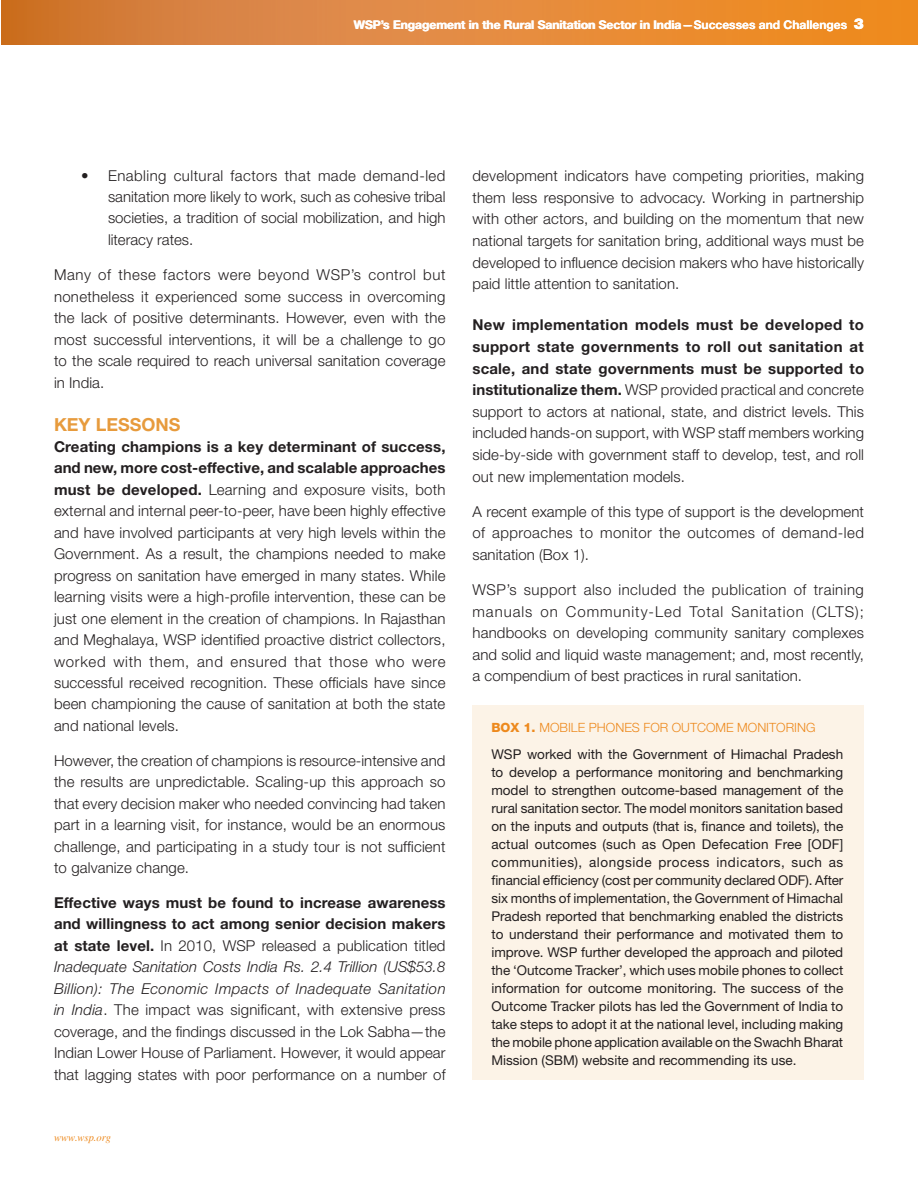
<style>
.page{position:relative;width:918px;height:1188px;background:#fff}
.page>*{position:absolute;margin:0;border:0;box-sizing:border-box;transform-origin:0 0}
.sub3{font:700 18px "Helvetica Neue";color:#e79b3d}
.body{font:300 15px/21.5px "Helvetica Neue";letter-spacing:.005em;color:#231f20;text-align:justify}
.t1{font:13.5px/18px "Helvetica Neue LT Std";color:#231f20;text-align:justify}
.sub1{font:300 12.75px "Helvetica Neue";color:#ed891d}
.Running_Header2{font:700 12px "Helvetica Neue";color:#fff}
.t2{font:italic 10.5px "Times";color:#ed891d}
.s1{font-weight:900;font-size:15px}
.s2{font-weight:700}
.s3{font-style:italic}
.s4{font-weight:800}
</style>
<div class="page">
<img style="left:2px;top:0;width:916px;height:45px">
<div style="left:472px;top:706px;width:392px;height:374px;background:#fcf3e7"></div>
<p class="Running_Header2" style="left:354px;top:17px;width:511px">WSP’s Engagement in the Rural Sanitation Sector in India—Successes and Challenges <span class="s1">3</span></p>
<p class="Running_Header2" style="left:684px;top:17px;width:7px">–</p>
<p class="body" style="left:108px;top:165px;width:339px;text-indent:-27px">• Enabling cultural factors that made demand-led sanitation more likely to work, such as cohesive tribal societies, a tradition of social mobilization, and high literacy rates.</p>
<p class="body" style="left:54px;top:264px;width:393px">Many of these factors were beyond WSP’s control but nonetheless it experienced some success in overcoming the lack of positive determinants. However, even with the most successful interventions, it will be a challenge to go to the scale required to reach universal sanitation coverage in India.</p>
<p class="sub3" style="left:54px;top:413px;width:128px">KEY LESSONS</p>
<p class="body" style="left:54px;top:436px;width:393px"><span class="s2">Creating champions is a key determinant of success, and new, more cost-effective, and scalable approaches must be developed.</span> Learning and exposure visits, both external and internal peer-to-peer, have been highly effective and have involved participants at very high levels within the Government. As a result, the champions needed to make progress on sanitation have emerged in many states. While learning visits were a high-profile intervention, these can be just one element in the creation of champions. In Rajasthan and Meghalaya, WSP identified proactive district collectors, worked with them, and ensured that those who were successful received recognition. These officials have since been championing the cause of sanitation at both the state and national levels.</p>
<p class="body" style="left:54px;top:749px;width:393px">However, the creation of champions is resource-intensive and the results are unpredictable. Scaling-up this approach so that every decision maker who needed convincing had taken part in a learning visit, for instance, would be an enormous challenge, and participating in a study tour is not sufficient to galvanize change.</p>
<p class="body" style="left:54px;top:892px;width:393px"><span class="s2">Effective ways must be found to increase awareness and willingness to act among senior decision makers at state level.</span> In 2010, WSP released a publication titled <span class="s3">Inadequate Sanitation Costs India Rs. 2.4 Trillion (US$53.8<br>Billion): The Economic Impacts of Inadequate Sanitation in India</span>. The impact was significant, with extensive press coverage, and the findings discussed in the Lok Sabha—the Indian Lower House of Parliament. However, it would appear that lagging states with poor performance on a number of</p>
<p class="t2" style="left:54px;top:1132px;width:59px">www.wsp.org</p>
<p class="body" style="left:472px;top:165px;width:393px">development indicators have competing priorities, making them less responsive to advocacy. Working in partnership with other actors, and building on the momentum that new national targets for sanitation bring, additional ways must be developed to influence decision makers who have historically paid little attention to sanitation.</p>
<p class="body" style="left:472px;top:314px;width:393px"><span class="s2">New implementation models must be developed to support state governments to roll out sanitation at scale, and state governments must be supported to institutionalize them.</span> WSP provided practical and concrete support to actors at national, state, and district levels. This included hands-on support, with WSP staff members working side-by-side with government staff to develop, test, and roll out new implementation models.</p>
<p class="body" style="left:472px;top:500px;width:393px">A recent example of this type of support is the development of approaches to monitor the outcomes of demand-led sanitation (Box 1).</p>
<p class="body" style="left:472px;top:579px;width:393px">WSP’s support also included the publication of training manuals on Community-Led Total Sanitation (CLTS); handbooks on developing community sanitary complexes and solid and liquid waste management; and, most recently, a compendium of best practices in rural sanitation.</p>
<p class="sub1" style="left:491px;top:720px;width:326px"><span class="s4">BOX 1.</span> MOBILE PHONES FOR OUTCOME MONITORING</p>
<p class="t1" style="left:491px;top:745px;width:354px">WSP worked with the Government of Himachal Pradesh to develop a performance monitoring and benchmarking model to strengthen outcome-based management of the rural sanitation sector. The model monitors sanitation based on the inputs and outputs (that is, finance and toilets), the actual outcomes (such as Open Defecation Free [ODF] communities), alongside process indicators, such as financial efficiency (cost per community declared ODF). After six months of implementation, the Government of Himachal Pradesh reported that benchmarking enabled the districts to understand their performance and motivated them to improve. WSP further developed the approach and piloted the ‘Outcome Tracker’, which uses mobile phones to collect information for outcome monitoring. The success of the Outcome Tracker pilots has led the Government of India to take steps to adopt it at the national level, including making the mobile phone application available on the Swachh Bharat Mission (SBM) website and recommending its use.</p>
</div>
